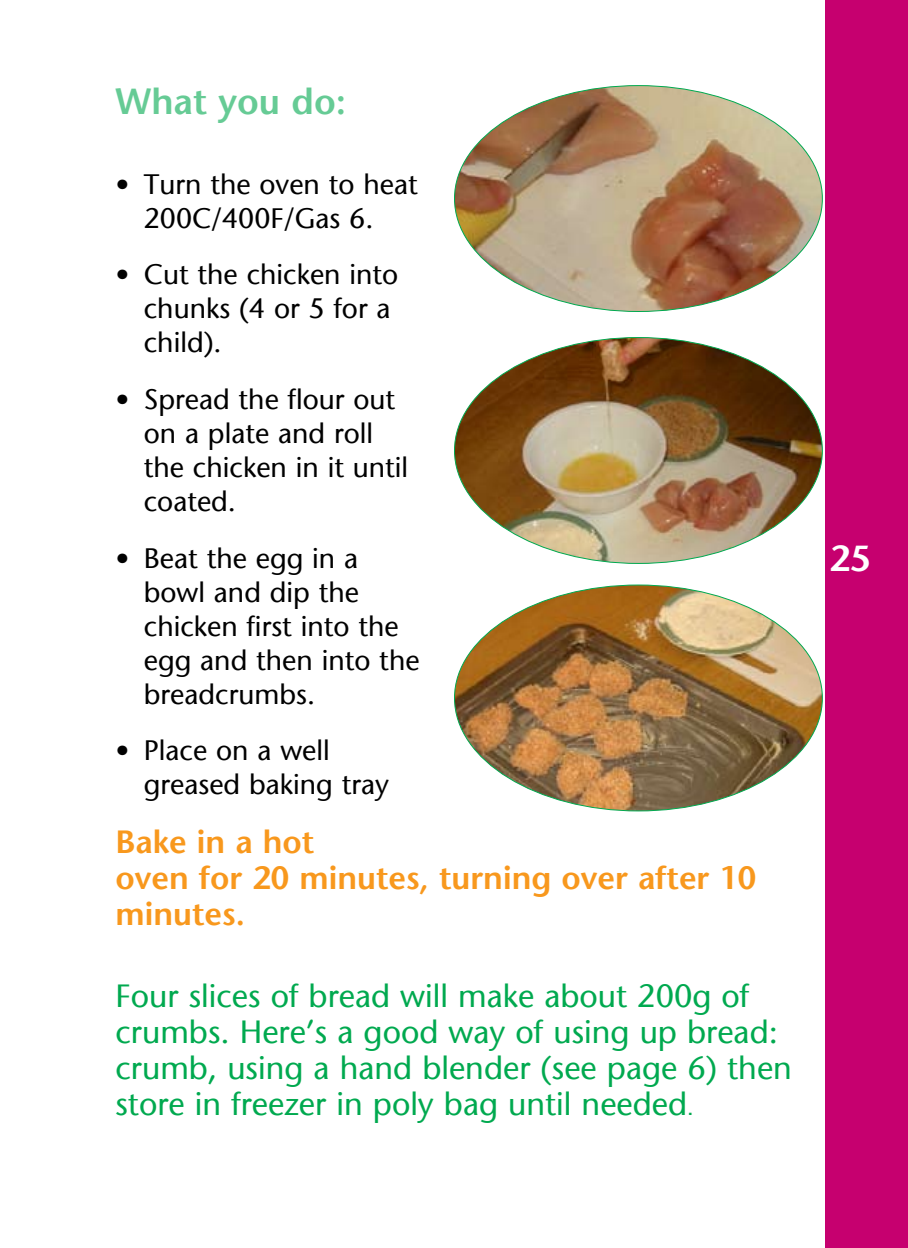
<style>
.page{position:relative;width:908px;height:1248px;background:#fff}
.page>*{position:absolute;margin:0;border:0;box-sizing:border-box;transform-origin:0 0}
.t1{font:600 36px "Stone Sans";color:#66cb95}
.t2{font:600 36px "Stone Sans";color:#fff}
.t3{font:32px/36px "Stone Sans";color:#00a94f}
.t4{font:600 32px/36px "Stone Sans";color:#f8981d}
.t5{font:28px/34px "Stone Sans";color:#000}
.s1{font-family:"Helvetica";font-size:24px}
</style>
<div class="page">
<div style="left:825px;top:0;width:82px;height:1247px;background:#c6006f"></div>
<img style="left:454px;top:337px;width:368px;height:226px">
<img style="left:454px;top:586px;width:368px;height:224px">
<img style="left:454px;top:86px;width:368px;height:225px">
<p class="t1" style="left:115px;top:80px;width:232px">What you do:</p>
<p class="t5" style="left:115px;top:167px;width:303px;text-align:center">• Turn the oven to heat<br>200C/400F/Gas 6.</p>
<p class="t5" style="left:144px;top:257px;width:256px;text-indent:-28px">• Cut the chicken into chunks (4 or 5 for a child).</p>
<p class="t5" style="left:144px;top:382px;width:266px;text-indent:-28px">• Spread the flour out on a plate and roll the chicken in it until coated.</p>
<p class="t5" style="left:144px;top:541px;width:277px;text-indent:-28px">• Beat the egg in a bowl and dip the chicken first into the egg and then into the breadcrumbs.</p>
<p class="t5" style="left:144px;top:733px;width:246px;text-indent:-28px">• Place on a well greased baking tray</p>
<p class="t4" style="left:115px;top:824px;width:642px">Bake in a hot<br>oven for 20 minutes, turning over after 10 minutes.</p>
<p class="t3" style="left:115px;top:977px;width:677px">Four slices of bread will make about 200g of crumbs. Here’s a good way of using up bread: crumb, using a hand blender (see page 6) then store in freezer in poly bag until needed<span class="s1">.</span></p>
<p class="t2" style="left:829px;top:537px;width:43px">25</p>
</div>
